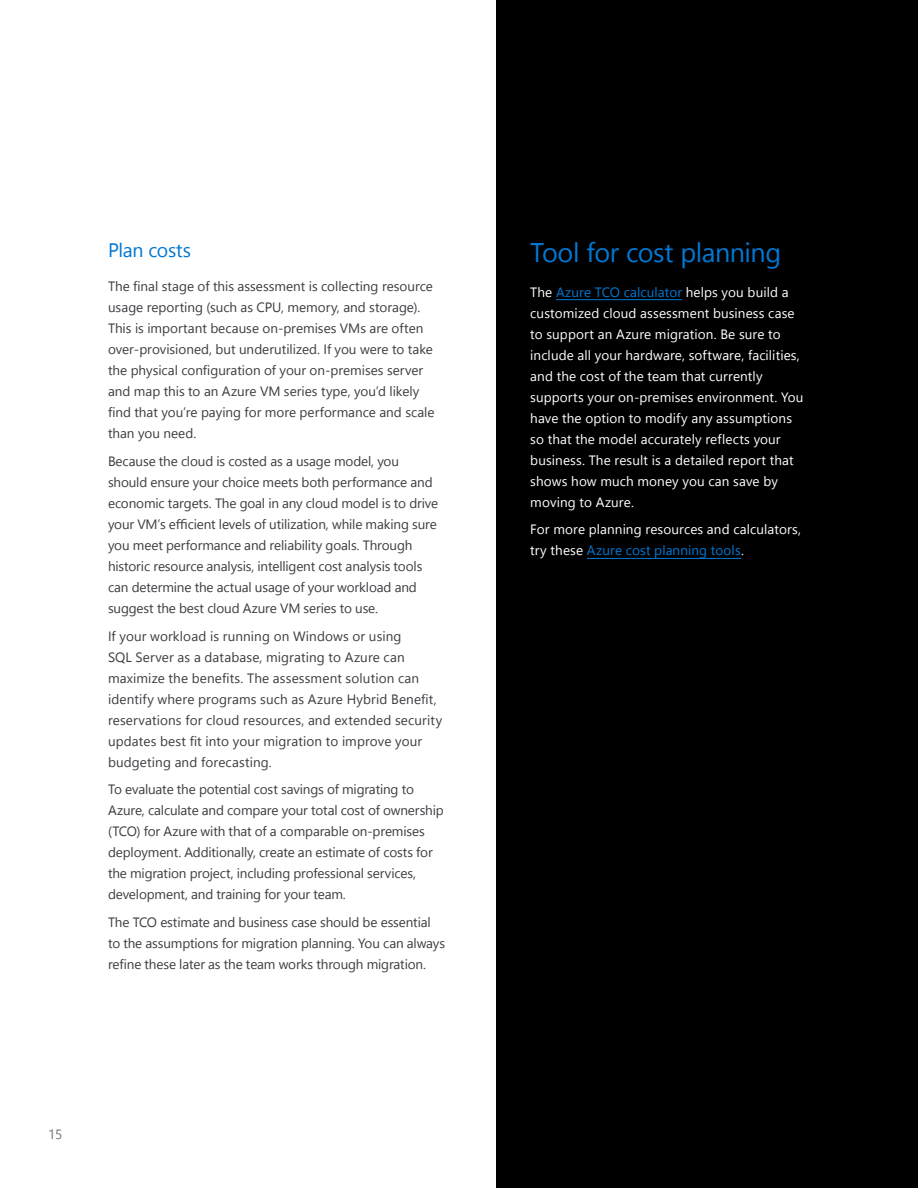
<style>
.page{position:relative;width:918px;height:1188px;background:#fff}
.page>*{position:absolute;margin:0;border:0;box-sizing:border-box;transform-origin:0 0}
.t1{font:27px "Segoe UI";letter-spacing:-.02em;color:#0078d4}
.t2{font:19.5px "Segoe UI";letter-spacing:-.015em;color:#0078d4}
.t3{font:13.5px/21px "Segoe UI";letter-spacing:-.005em;color:#3c3c41}
.t4{font:13.5px/21px "Segoe UI";letter-spacing:.01em;color:#fff}
.t5{font:13.5px "Segoe UI";color:#75757a}
.s1{color:#0078d4}
</style>
<div class="page">
<div style="left:497px;top:0;width:421px;height:1188px;background:#000"></div>
<hr style="left:556px;top:299px;width:126px;height:1px;background:#0078d4">
<hr style="left:587px;top:558px;width:154px;height:1px;background:#0078d4">
<h2 class="t2" style="left:108px;top:235px;width:85px">Plan costs</h2>
<p class="t3" style="left:108px;top:275px;width:328px">The final stage of this assessment is collecting resource usage reporting (such as CPU, memory, and storage).<br>This is important because on-premises VMs are often over-provisioned, but underutilized. If you were to take the physical configuration of your on-premises server and map this to an Azure VM series type, you’d likely find that you’re paying for more performance and scale than you need.</p>
<p class="t3" style="left:108px;top:450px;width:332px">Because the cloud is costed as a usage model, you should ensure your choice meets both performance and economic targets. The goal in any cloud model is to drive your VM’s efficient levels of utilization, while making sure you meet performance and reliability goals. Through historic resource analysis, intelligent cost analysis tools can determine the actual usage of your workload and suggest the best cloud Azure VM series to use.</p>
<p class="t3" style="left:108px;top:625px;width:336px">If your workload is running on Windows or using<br>SQL Server as a database, migrating to Azure can maximize the benefits. The assessment solution can identify where programs such as Azure Hybrid Benefit, reservations for cloud resources, and extended security updates best fit into your migration to improve your budgeting and forecasting.</p>
<p class="t3" style="left:108px;top:779px;width:337px">To evaluate the potential cost savings of migrating to Azure, calculate and compare your total cost of ownership (TCO) for Azure with that of a comparable on-premises deployment. Additionally, create an estimate of costs for the migration project, including professional services, development, and training for your team.</p>
<p class="t3" style="left:108px;top:911px;width:339px">The TCO estimate and business case should be essential to the assumptions for migration planning. You can always refine these later as the team works through migration.</p>
<p class="t5" style="left:48px;top:1124px;width:16px">15</p>
<h1 class="t1" style="left:530px;top:232px;width:253px">Tool for cost planning</h1>
<p class="t4" style="left:530px;top:281px;width:275px">The <span class="s1">Azure TCO calculator</span> helps you build a customized cloud assessment business case to support an Azure migration. Be sure to include all your hardware, software, facilities, and the cost of the team that currently supports your on-premises environment. You have the option to modify any assumptions so that the model accurately reflects your business. The result is a detailed report that shows how much money you can save by moving to Azure.</p>
<p class="t4" style="left:530px;top:519px;width:272px">For more planning resources and calculators, try these <span class="s1">Azure cost planning tools</span>.</p>
</div>
